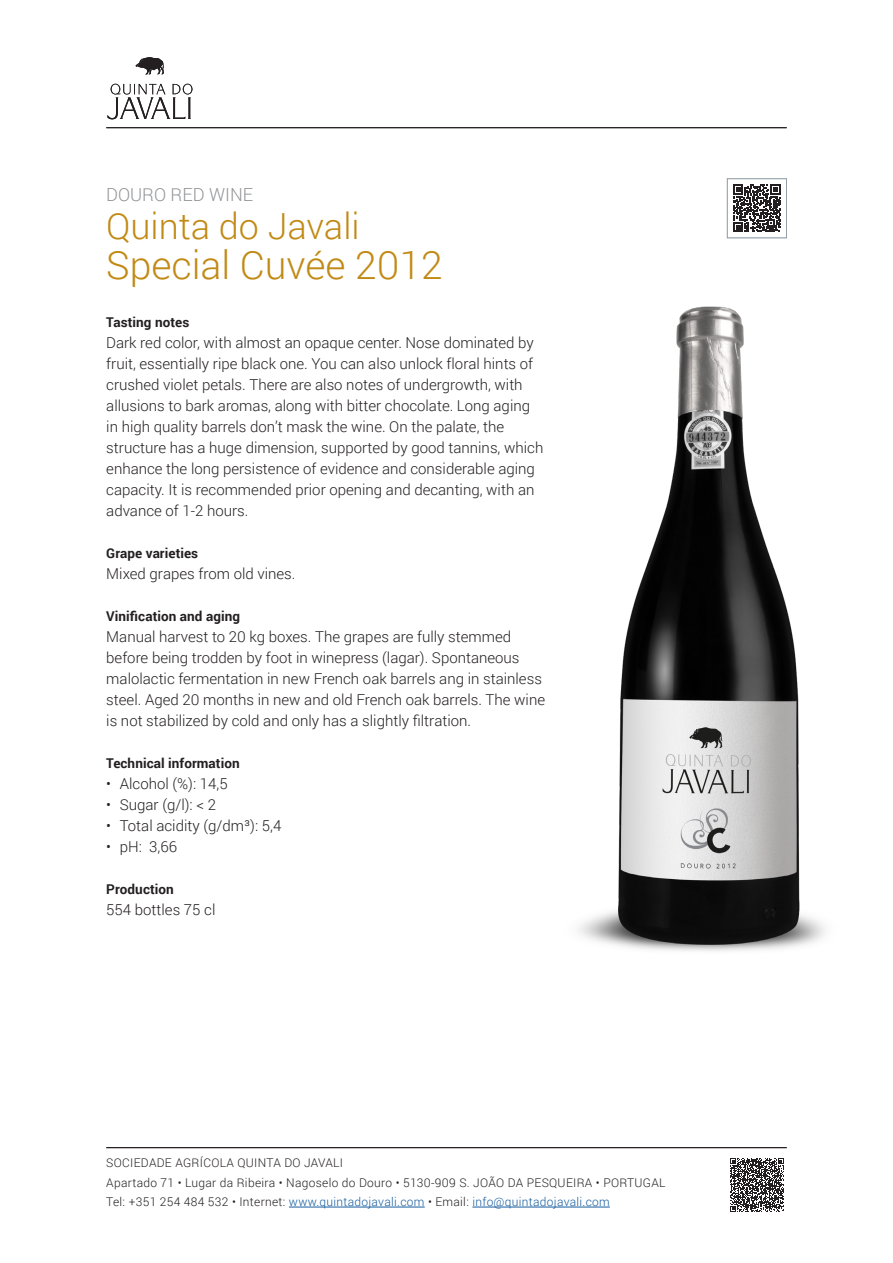
<style>
.page{position:relative;width:893px;height:1263px;background:#fff}
.page>*{position:absolute;margin:0;border:0;box-sizing:border-box;transform-origin:0 0}
.Nome_TOC{font:300 39px "Roboto";color:#c18a15}
.Marca{font:300 36px "Roboto";color:#c18a15}
.Categoria{font:300 18px "Roboto";color:#939598}
.texto{font:300 15px/21px "Roboto";color:#231f20}
.t2{font:700 13.5px "Roboto";letter-spacing:.005em;color:#231f20}
.t1{font:300 12px/19.5px "Roboto";letter-spacing:.025em;color:#231f20}
.s1{color:#175d9e}
</style>
<div class="page">
<svg style="left:730px;top:1158px;width:54px;height:53px"></svg>
<img style="left:578px;top:306px;width:247px;height:645px">
<svg style="left:733px;top:184px;width:48px;height:48px"></svg>
<div style="left:727px;top:178px;width:60px;height:60px;border:1px solid #94a0a9"></div>
<hr style="left:289px;top:1207px;width:136px;height:1px;background:#175d9e">
<hr style="left:472px;top:1207px;width:138px;height:1px;background:#175d9e">
<svg style="left:107px;top:84px;width:85px;height:35px"></svg>
<svg style="left:135px;top:57px;width:29px;height:17px"></svg>
<hr style="left:106px;top:127px;width:681px;height:1px;background:#231f20">
<hr style="left:106px;top:1147px;width:681px;height:1px;background:#231f20">
<p class="Categoria" style="left:106px;top:182px;width:148px">DOURO RED WINE</p>
<p class="Marca" style="left:106px;top:201px;width:255px">Quinta do Javali</p>
<p class="Nome_TOC" style="left:106px;top:238px;width:338px">Special Cuvée 2012</p>
<p class="t2" style="left:106px;top:313px;width:85px">Tasting notes</p>
<p class="texto" style="left:106px;top:332px;width:439px">Dark red color, with almost an opaque center. Nose dominated by fruit, essentially ripe black one. You can also unlock floral hints of crushed violet petals. There are also notes of undergrowth, with allusions to bark aromas, along with bitter chocolate. Long aging in high quality barrels don’t mask the wine. On the palate, the structure has a huge dimension, supported by good tannins, which enhance the long persistence of evidence and considerable aging capacity. It is recommended prior opening and decanting, with an advance of 1-2 hours.</p>
<p class="t2" style="left:106px;top:544px;width:93px">Grape varieties</p>
<p class="texto" style="left:106px;top:563px;width:191px">Mixed grapes from old vines.</p>
<p class="t2" style="left:106px;top:607px;width:135px">Vinification and aging</p>
<p class="texto" style="left:106px;top:626px;width:440px">Manual harvest to 20 kg boxes. The grapes are fully stemmed before being trodden by foot in winepress (lagar). Spontaneous malolactic fermentation in new French oak barrels ang in stainless steel. Aged 20 months in new and old French oak barrels. The wine is not stabilized by cold and only has a slightly filtration.</p>
<p class="t2" style="left:106px;top:754px;width:135px">Technical information</p>
<p class="texto" style="left:106px;top:773px;width:123px">• Alcohol (%): 14,5</p>
<p class="texto" style="left:106px;top:794px;width:111px">• Sugar (g/l): &lt; 2</p>
<p class="texto" style="left:106px;top:815px;width:177px">• Total acidity (g/dm³): 5,4</p>
<p class="texto" style="left:106px;top:836px;width:72px">• pH: 3,66</p>
<p class="t2" style="left:106px;top:880px;width:69px">Production</p>
<p class="texto" style="left:106px;top:899px;width:111px">554 bottles 75 cl</p>
<p class="t1" style="left:106px;top:1153px;width:561px">SOCIEDADE AGRÍCOLA QUINTA DO JAVALI<br>Apartado 71 • Lugar da Ribeira • Nagoselo do Douro • 5130-909 S. JOÃO DA PESQUEIRA • PORTUGAL<br>Tel: +351 254 484 532 • Internet: <span class="s1">www.quintadojavali.com</span> • Email: <span class="s1">info@quintadojavali.com</span></p>
</div>
